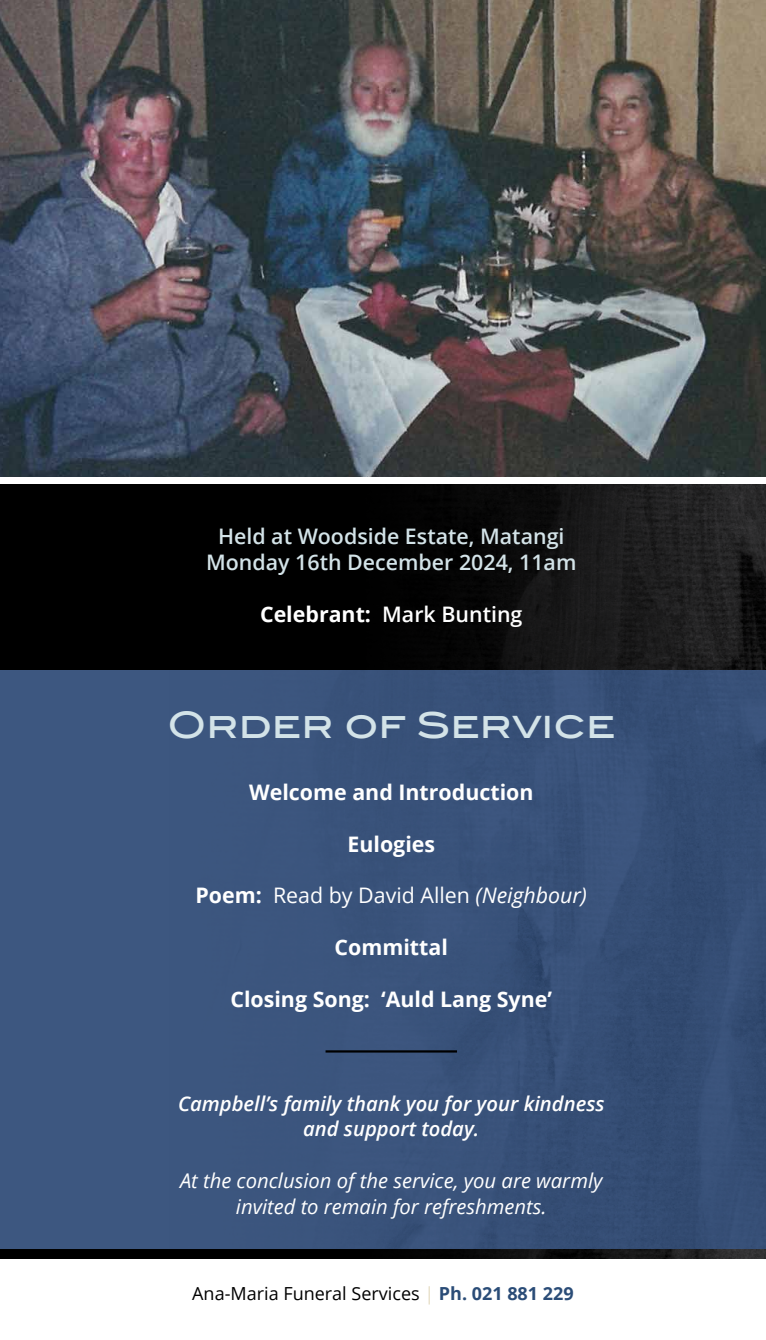
<style>
.page{position:relative;width:766px;height:1340px;background:#fff}
.page>*{position:absolute;margin:0;border:0;box-sizing:border-box;transform-origin:0 0}
.t1{font:500 36px "Blair ITC";color:#d3e3e8}
.t2{font:700 21.38px "Open Sans";color:#fff}
.t3{font:600 21.38px/25.9px "Open Sans";color:#d3e3e8;text-align:center}
.t4{font:21.38px "Open Sans";color:#fff}
.t5{font:600 21.38px "Open Sans";color:#fff}
.t6{font:italic 20.25px/25.9px "Open Sans";color:#fff;text-align:center}
.t7{font:italic 600 20.25px/25.9px "Open Sans";color:#fff;text-align:center}
.t8{font:18px "Open Sans";color:#000}
.s1{font-weight:700}
.s2{font-style:italic}
.s3{font-weight:300;color:#daceab}
.s4{font-weight:700;color:#2a4c77}
</style>
<div class="page">
<div style="left:0;top:485px;width:765px;height:773px;background:#000"></div>
<img style="left:356px;top:485px;width:409px;height:773px">
<div style="left:0;top:670px;width:765px;height:578px;background:#3d5780"></div>
<img style="left:0;top:0;width:765px;height:476px">
<hr style="left:325px;top:1050px;width:132px;height:2px;background:#000">
<p class="t3" style="left:206px;top:523px;width:372px">Held at Woodside Estate, Matangi<br>Monday 16th December 2024, 11am</p>
<p class="t5" style="left:260px;top:599px;width:264px"><span class="s1">Celebrant:</span> Mark Bunting</p>
<h1 class="t1" style="left:167px;top:703px;width:449px">ORDER OF SERVICE</h1>
<p class="t2" style="left:249px;top:777px;width:286px">Welcome and Introduction</p>
<p class="t2" style="left:347px;top:828px;width:89px">Eulogies</p>
<p class="t4" style="left:195px;top:881px;width:393px"><span class="s1">Poem:</span> Read by David Allen <span class="s2">(Neighbour)</span></p>
<p class="t2" style="left:334px;top:932px;width:115px">Committal</p>
<p class="t2" style="left:230px;top:984px;width:323px">Closing Song: ‘Auld Lang Syne’</p>
<p class="t7" style="left:178px;top:1089px;width:428px">Campbell’s family thank you for your kindness and support today.</p>
<p class="t6" style="left:180px;top:1167px;width:424px">At the conclusion of the service, you are warmly invited to remain for refreshments.</p>
<p class="t8" style="left:192px;top:1280px;width:383px">Ana-Maria Funeral Services <span class="s3">|</span> <span class="s4">Ph. 021 881 229</span></p>
</div>
